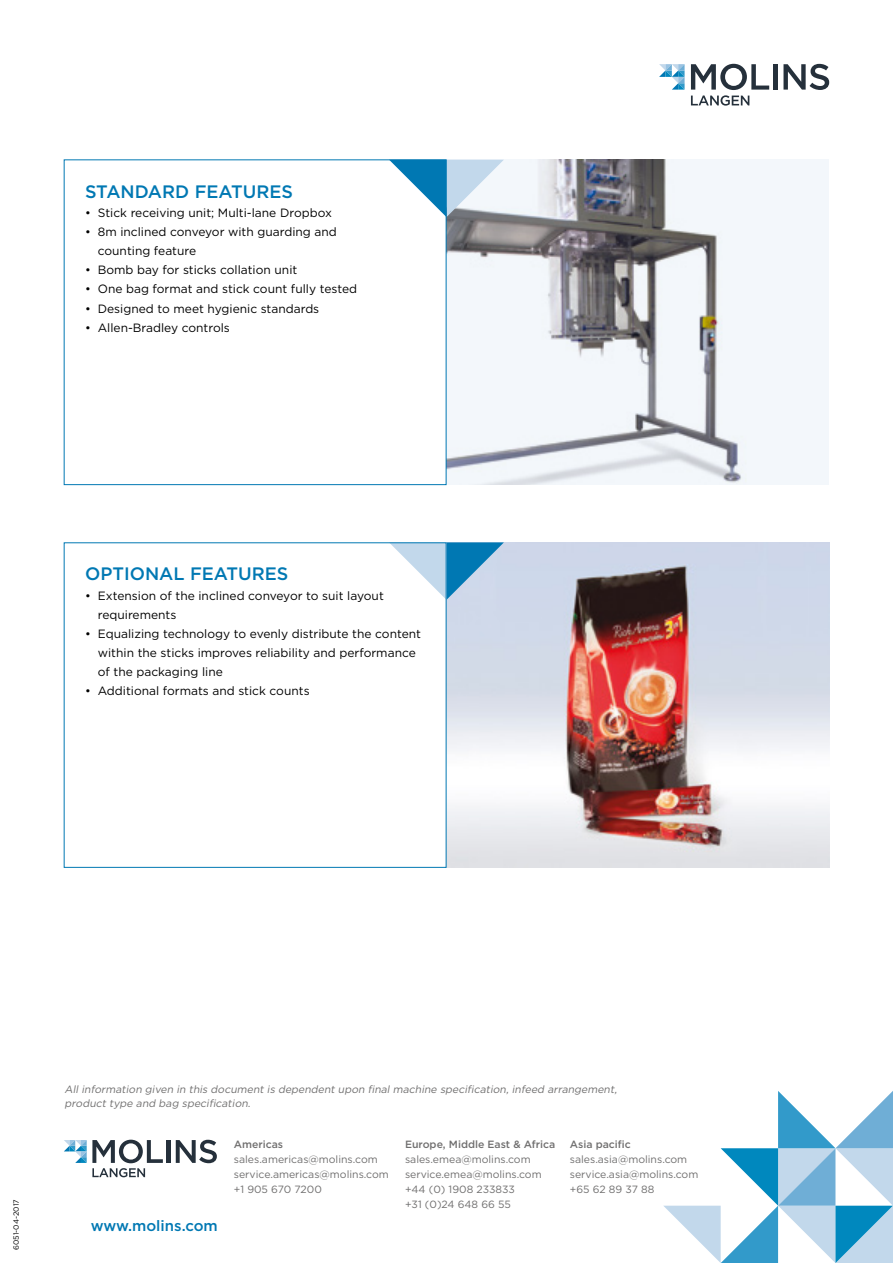
<style>
.page{position:relative;width:893px;height:1263px;background:#fff}
.page>*{position:absolute;margin:0;border:0;box-sizing:border-box;transform-origin:0 0}
.t1{font:500 18px "Gotham";color:#0078b3}
.t2{font:500 15px "Gotham";color:#0078b3}
.t3{font:12px/19.2px "Gotham";color:#000}
.t4{font:10.5px/15px "Gotham";color:#706f6f}
.t5{font:italic 10.5px/13.5px "Gotham";color:#706f6f}
.t6{font:500 10.5px "Gotham";color:#706f6f}
.t7{font:7.5px "Gotham";color:#000}
</style>
<div class="page">
<img style="left:446px;top:542px;width:383px;height:326px">
<div style="left:446px;top:159px;width:383px;height:326px;background:#f3f7fb"></div>
<img style="left:446px;top:160px;width:295px;height:325px">
<svg style="left:391px;top:542px;width:113px;height:58px"></svg>
<svg style="left:390px;top:160px;width:114px;height:57px"></svg>
<div style="left:64px;top:159px;width:382px;height:326px;border:1px solid #0078b3"></div>
<svg style="left:659px;top:64px;width:26px;height:26px"></svg>
<div style="left:773px;top:64px;width:5px;height:26px;background:#25303b"></div>
<svg style="left:783px;top:64px;width:46px;height:26px"></svg>
<svg style="left:691px;top:64px;width:78px;height:42px"></svg>
<svg style="left:663px;top:1091px;width:230px;height:172px"></svg>
<hr style="left:166px;top:1140px;width:4px;height:23px;background:#25303b">
<svg style="left:176px;top:1140px;width:41px;height:23px"></svg>
<svg style="left:64px;top:1140px;width:99px;height:37px"></svg>
<h1 class="t1" style="left:85px;top:180px;width:209px">STANDARD FEATURES</h1>
<p class="t3" style="left:85px;top:203px;width:248px">• Stick receiving unit; Multi-lane Dropbox</p>
<p class="t3" style="left:98px;top:222px;width:240px;text-indent:-13px">• 8m inclined conveyor with guarding and counting feature</p>
<p class="t3" style="left:85px;top:260px;width:214px">• Bomb bay for sticks collation unit</p>
<p class="t3" style="left:85px;top:279px;width:274px">• One bag format and stick count fully tested</p>
<p class="t3" style="left:85px;top:298px;width:236px">• Designed to meet hygienic standards</p>
<p class="t3" style="left:85px;top:318px;width:146px">• Allen-Bradley controls</p>
<h1 class="t1" style="left:85px;top:562px;width:205px">OPTIONAL FEATURES</h1>
<p class="t3" style="left:98px;top:585px;width:288px;text-indent:-13px">• Extension of the inclined conveyor to suit layout requirements</p>
<p class="t3" style="left:98px;top:624px;width:325px;text-indent:-13px">• Equalizing technology to evenly distribute the content within the sticks improves reliability and performance of the packaging line</p>
<p class="t3" style="left:85px;top:681px;width:226px">• Additional formats and stick counts</p>
<p class="t7" style="left:11px;top:1250px;width:52px;rotate:-90deg">6051-04-2017</p>
<p class="t5" style="left:65px;top:1082px;width:556px">All information given in this document is dependent upon final machine specification, infeed arrangement, product type and bag specification.</p>
<p class="t6" style="left:234px;top:1137px;width:51px">Americas</p>
<p class="t4" style="left:234px;top:1152px;width:156px">sales.americas@molins.com service.americas@molins.com +1 905 670 7200</p>
<p class="t6" style="left:570px;top:1137px;width:63px">Asia pacific</p>
<p class="t4" style="left:570px;top:1151px;width:130px">sales.asia@molins.com service.asia@molins.com +65 62 89 37 88</p>
<p class="t6" style="left:405px;top:1137px;width:152px">Europe, Middle East &amp; Africa</p>
<p class="t4" style="left:405px;top:1151px;width:138px">sales.emea@molins.com service.emea@molins.com +44 (0) 1908 233833<br>+31 (0)24 648 66 55</p>
<p class="t2" style="left:91px;top:1216px;width:129px">www.molins.com</p>
</div>
